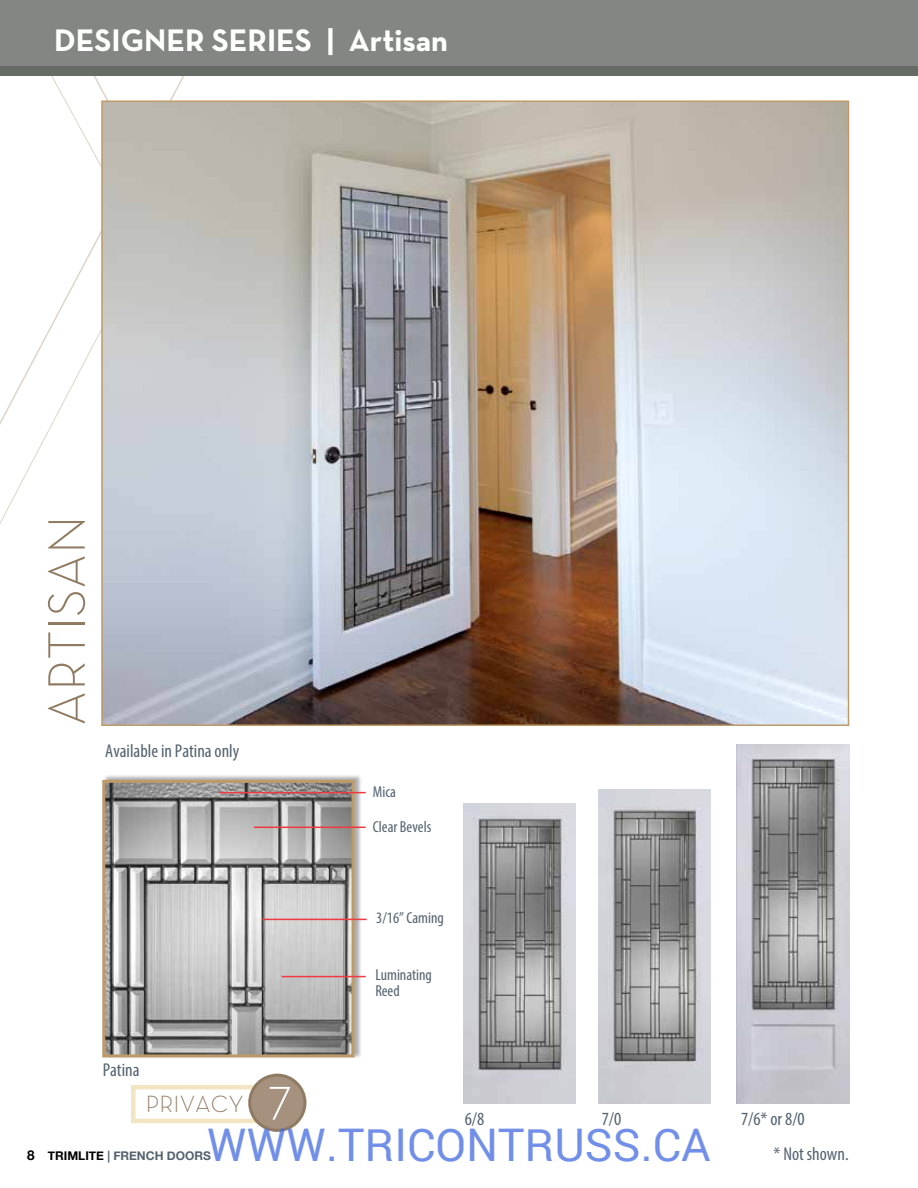
<style>
.page{position:relative;width:918px;height:1188px;background:#fff}
.page>*{position:absolute;margin:0;border:0;box-sizing:border-box;transform-origin:0 0}
.t1{font:300 55.65px "Neutra Text";color:#fff}
.t2{font:300 53.55px "Neutra Text";color:#907a62}
.t3{font:45px "Roboto";color:rgb(65 105 225/.75)}
.t4{font:700 31.65px "Neutra Text";color:#fff}
.t5{font:300 23.85px "Neutra Text";color:#907a62}
.t6{font:condensed 18.6px "Myriad Pro";color:#53626f}
.t7{font:condensed 15.9px/15.9px "Myriad Pro";color:#53626f}
.t8{font:700 12px "Helvetica Neue";color:#53626f}
.s1{font-size:13.5px;color:#000}
.s2{color:#000}
</style>
<div class="page">
<svg style="left:0;top:231px;width:101px;height:293px"></svg>
<svg style="left:8px;top:75px;width:112px;height:92px"></svg>
<div style="left:0;top:54px;width:918px;height:21px;background:#666b66"></div>
<div style="left:0;top:0;width:918px;height:65px;background:#838682"></div>
<img style="left:104px;top:103px;width:742px;height:620px">
<div style="left:103px;top:775px;width:259px;height:284px;background:#000;opacity:.32"></div>
<img style="left:106px;top:784px;width:245px;height:269px">
<div style="left:102px;top:780px;width:253px;height:277px;border:3px solid #be9a69"></div>
<hr style="left:254px;top:827px;width:112px;height:1px;background:#ef3a42">
<hr style="left:282px;top:976px;width:84px;height:1px;background:#ef3a42">
<hr style="left:262px;top:919px;width:105px;height:1px;background:#ef3a42">
<hr style="left:219px;top:792px;width:147px;height:1px;background:#ef3a42">
<div style="left:131px;top:1085px;width:145px;height:38px;border:4px solid #f3e5c3"></div>
<div style="left:250px;top:1075px;width:55px;height:55px;background:#a5917d;border-radius:50%"></div>
<div style="left:248px;top:1074px;width:58px;height:58px;border:3px solid #907a62;border-radius:50%"></div>
<img style="left:464px;top:803px;width:112px;height:301px">
<img style="left:599px;top:789px;width:112px;height:315px">
<img style="left:737px;top:744px;width:112px;height:360px">
<h3 class="t4" style="left:54px;top:21px;width:396px">DESIGNER SERIES | Artisan</h3>
<h2 class="t2" style="left:34px;top:726px;width:212px;rotate:-90deg">ARTISAN</h2>
<p class="t6" style="left:105px;top:740px;width:135px">Available in Patina only</p>
<p class="t6" style="left:103px;top:1059px;width:38px">Patina</p>
<p class="t7" style="left:373px;top:784px;width:25px">Mica</p>
<p class="t7" style="left:373px;top:819px;width:60px">Clear Bevels</p>
<p class="t7" style="left:376px;top:910px;width:69px">3/16” Caming</p>
<p class="t7" style="left:375px;top:967px;width:58px">Luminating<br>Reed</p>
<p class="t5" style="left:146px;top:1090px;width:99px">PRIVACY</p>
<h1 class="t1" style="left:268px;top:1062px;width:26px">7</h1>
<p class="t6" style="left:465px;top:1108px;width:21px">6/8</p>
<p class="t6" style="left:602px;top:1108px;width:21px">7/0</p>
<p class="t6" style="left:741px;top:1108px;width:65px">7/6* or 8/0</p>
<h3 class="t3" style="left:207px;top:1114px;width:505px">WWW.TRICONTRUSS.CA</h3>
<p class="t6" style="left:774px;top:1143px;width:77px">* Not shown.</p>
<p class="t8" style="left:27px;top:1144px;width:185px"><span class="s1">8</span> <span class="s2">TRIMLITE</span> | FRENCH DOORS</p>
</div>
